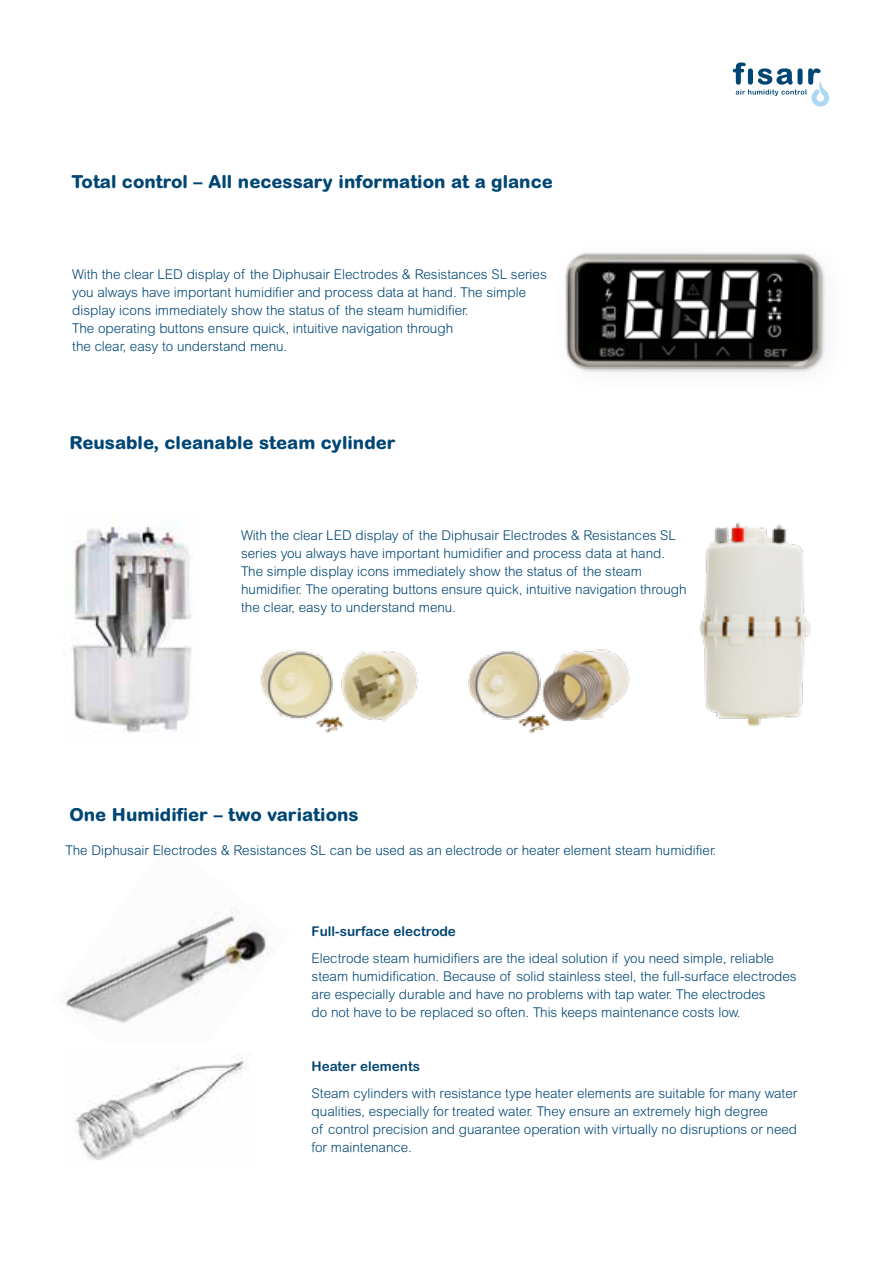
<style>
.page{position:relative;width:893px;height:1263px;background:#fff}
.page>*{position:absolute;margin:0;border:0;box-sizing:border-box;transform-origin:0 0}
.t1{font:800 18px "Arial Rounded MT";color:#004674}
.t2{font:300 13.5px/18px "Arial Rounded MT";color:#004674}
.t3{font:700 13.5px "Arial Rounded MT";color:#004674}
</style>
<div class="page">
<svg style="left:733px;top:63px;width:96px;height:44px"></svg>
<img style="left:62px;top:908px;width:209px;height:115px">
<img style="left:74px;top:1056px;width:170px;height:105px">
<img style="left:63px;top:516px;width:129px;height:217px">
<img style="left:468px;top:649px;width:162px;height:84px">
<img style="left:700px;top:522px;width:111px;height:205px">
<img style="left:260px;top:650px;width:158px;height:83px">
<img style="left:565px;top:252px;width:261px;height:121px">
<h1 class="t1" style="left:71px;top:171px;width:483px">Total control – All necessary information at a glance</h1>
<p class="t2" style="left:72px;top:265px;width:476px">With the clear LED display of the Diphusair Electrodes &amp; Resistances SL series you always have important humidifier and process data at hand. The simple display icons immediately show the status of the steam humidifier.<br>The operating buttons ensure quick, intuitive navigation through<br>the clear, easy to understand menu.</p>
<h1 class="t1" style="left:69px;top:432px;width:328px">Reusable, cleanable steam cylinder</h1>
<p class="t2" style="left:241px;top:526px;width:447px">With the clear LED display of the Diphusair Electrodes &amp; Resistances SL series you always have important humidifier and process data at hand.<br>The simple display icons immediately show the status of the steam humidifier. The operating buttons ensure quick, intuitive navigation through the clear, easy to understand menu.</p>
<h1 class="t1" style="left:69px;top:804px;width:291px">One Humidifier – two variations</h1>
<p class="t2" style="left:66px;top:841px;width:652px">The Diphusair Electrodes &amp; Resistances SL can be used as an electrode or heater element steam humidifier.</p>
<p class="t3" style="left:312px;top:923px;width:146px">Full-surface electrode</p>
<p class="t2" style="left:312px;top:949px;width:487px">Electrode steam humidifiers are the ideal solution if you need simple, reliable steam humidification. Because of solid stainless steel, the full-surface electrodes are especially durable and have no problems with tap water. The electrodes<br>do not have to be replaced so often. This keeps maintenance costs low.</p>
<p class="t3" style="left:312px;top:1058px;width:110px">Heater elements</p>
<p class="t2" style="left:312px;top:1084px;width:487px">Steam cylinders with resistance type heater elements are suitable for many water qualities, especially for treated water. They ensure an extremely high degree<br>of control precision and guarantee operation with virtually no disruptions or need for maintenance.</p>
</div>
